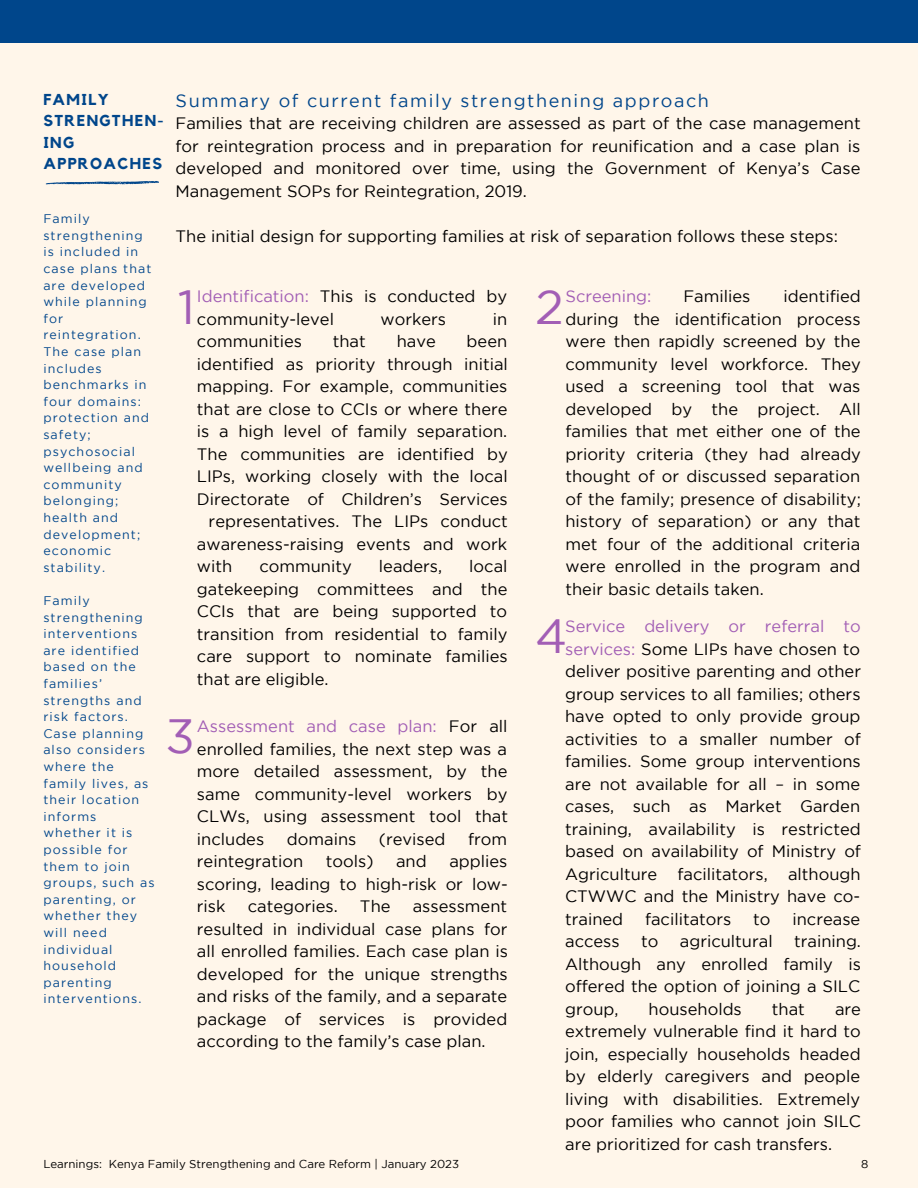
<style>
.page{position:relative;width:918px;height:1188px;background:#fff6ea}
.page>*{position:absolute;margin:0;border:0;box-sizing:border-box;transform-origin:0 0}
.t1{font:48px "Gotham";color:#a25eb5}
.t2{font:18px "Gotham";letter-spacing:.085em;color:#00468b}
.t3{font:16.5px/22.5px "Gotham";color:#000;text-align:justify}
.t4{font:16.5px "Gotham";color:#a25eb5}
.t5{font:700 15.75px/21.3px "Kollektif";letter-spacing:.085em;color:#00468b}
.t6{font:12.45px/16.6px "Gotham";letter-spacing:.085em;color:#00468b}
.t7{font:11.55px "Gotham";color:#000}
.s1{color:#a25eb5}
</style>
<div class="page">
<div style="left:0;top:0;width:918px;height:43px;background:#00468b"></div>
<svg style="left:45px;top:181px;width:114px;height:4px"></svg>
<p class="t2" style="left:176px;top:94px;width:535px">Summary of current family strengthening approach</p>
<p class="t3" style="left:176px;top:113px;width:687px">Families that are receiving children are assessed as part of the case management for reintegration process and in preparation for reunification and a case plan is developed and monitored over time, using the Government of Kenya’s Case Management SOPs for Reintegration, 2019.</p>
<p class="t3" style="left:176px;top:226px;width:664px">The initial design for supporting families at risk of separation follows these steps:</p>
<p class="t5" style="left:43px;top:89px;width:122px">FAMILY<br>STRENGTHEN-<br>ING<br>APPROACHES</p>
<p class="t6" style="left:43px;top:211px;width:110px">Family strengthening is included in case plans that are developed while planning for reintegration.<br>The case plan includes benchmarks in four domains: protection and safety; psychosocial wellbeing and community belonging; health and development; economic stability.</p>
<p class="t6" style="left:43px;top:593px;width:113px">Family strengthening interventions are identified based on the families’ strengths and risk factors.<br>Case planning also considers where the family lives, as their location informs whether it is possible for them to join groups, such as parenting, or whether they will need individual household parenting interventions.</p>
<h1 class="t1" style="left:178px;top:289px;width:19px">1</h1>
<h1 class="t1" style="left:535px;top:289px;width:30px">2</h1>
<p class="t4" style="left:565px;top:290px;width:87px">Screening:</p>
<p class="t3" style="left:683px;top:287px;width:69px">Families</p>
<p class="t3" style="left:197px;top:287px;width:312px"><span class="s1">Identification:</span> This is conducted by community-level</p>
<p class="t3" style="left:565px;top:287px;width:297px;text-indent:218px">identified during the identification process were then rapidly screened by the community level workforce. They used a screening tool that was developed by the project. All families that met either one of the priority criteria (they had already thought of or discussed separation of the family; presence of disability; history of separation) or any that met four of the additional criteria were enrolled in the program and their basic details taken.</p>
<p class="t3" style="left:381px;top:309px;width:67px">workers</p>
<p class="t3" style="left:493px;top:309px;width:16px">in</p>
<p class="t3" style="left:197px;top:332px;width:107px">communities</p>
<p class="t3" style="left:333px;top:332px;width:35px">that</p>
<p class="t3" style="left:397px;top:332px;width:41px">have</p>
<p class="t3" style="left:467px;top:332px;width:42px">been</p>
<p class="t3" style="left:197px;top:354px;width:312px">identified as priority through initial</p>
<p class="t3" style="left:197px;top:377px;width:312px">mapping. For example, communities</p>
<p class="t3" style="left:197px;top:399px;width:312px">that are close to CCIs or where there</p>
<p class="t3" style="left:197px;top:422px;width:312px">is a high level of family separation.</p>
<p class="t3" style="left:197px;top:444px;width:312px">The communities are identified by</p>
<p class="t3" style="left:197px;top:467px;width:312px">LIPs, working closely with the local</p>
<p class="t3" style="left:197px;top:489px;width:312px">Directorate of Children’s Services</p>
<p class="t3" style="left:209px;top:512px;width:301px">representatives. The LIPs conduct</p>
<p class="t3" style="left:197px;top:534px;width:312px">awareness-raising events and work</p>
<p class="t3" style="left:197px;top:557px;width:37px">with</p>
<p class="t3" style="left:259px;top:557px;width:94px">community</p>
<p class="t3" style="left:379px;top:557px;width:65px">leaders,</p>
<p class="t3" style="left:197px;top:557px;width:312px;text-indent:272px">local gatekeeping committees and the CCIs that are being supported to transition from residential to family care support to nominate families that are eligible.</p>
<h1 class="t1" style="left:535px;top:618px;width:34px">4</h1>
<p class="t3" style="left:565px;top:616px;width:297px"><span class="s1">Service delivery or referral to services:</span> Some LIPs have chosen to deliver positive parenting and other group services to all families; others have opted to only provide group activities to a smaller number of families. Some group interventions are not available for all – in some cases, such as Market Garden training, availability is restricted based on availability of Ministry of Agriculture facilitators, although CTWWC and the Ministry have co&shy;trained</p>
<h1 class="t1" style="left:165px;top:718px;width:31px">3</h1>
<p class="t3" style="left:197px;top:716px;width:313px"><span class="s1">Assessment and case plan:</span> For all enrolled families, the next step was a more detailed assessment, by the same community-level workers by CLWs, using assessment tool that includes</p>
<p class="t3" style="left:287px;top:829px;width:71px">domains</p>
<p class="t3" style="left:379px;top:829px;width:68px">(revised</p>
<p class="t3" style="left:468px;top:829px;width:41px">from</p>
<p class="t3" style="left:197px;top:851px;width:108px">reintegration</p>
<p class="t3" style="left:326px;top:851px;width:49px">tools)</p>
<p class="t3" style="left:396px;top:851px;width:32px">and</p>
<p class="t3" style="left:197px;top:851px;width:312px;text-indent:252px">applies scoring, leading to high-risk or low&shy;risk</p>
<p class="t3" style="left:248px;top:896px;width:92px">categories.</p>
<p class="t3" style="left:360px;top:896px;width:32px">The</p>
<p class="t3" style="left:197px;top:896px;width:313px;text-indent:216px">assessment resulted in individual case plans for all enrolled families. Each case plan is developed for the unique strengths and risks of the family, and a separate package of services is provided according to the family’s case plan.</p>
<p class="t3" style="left:645px;top:909px;width:88px">facilitators</p>
<p class="t3" style="left:753px;top:909px;width:19px">to</p>
<p class="t3" style="left:792px;top:909px;width:69px">increase</p>
<p class="t3" style="left:565px;top:931px;width:56px">access</p>
<p class="t3" style="left:641px;top:931px;width:19px">to</p>
<p class="t3" style="left:680px;top:931px;width:94px">agricultural</p>
<p class="t3" style="left:565px;top:931px;width:297px;text-indent:229px">training.<br>Although any enrolled family is offered the option of joining a SILC group,</p>
<p class="t3" style="left:649px;top:999px;width:95px">households</p>
<p class="t3" style="left:772px;top:999px;width:35px">that</p>
<p class="t3" style="left:565px;top:999px;width:297px;text-indent:270px">are extremely vulnerable find it hard to join, especially households headed by elderly caregivers and people living with disabilities. Extremely poor families who cannot join SILC are prioritized for cash transfers.</p>
<p class="t7" style="left:43px;top:1160px;width:417px">Learnings: Kenya Family Strengthening and Care Reform | January 2023</p>
<p class="t7" style="left:861px;top:1160px;width:9px">8</p>
</div>
